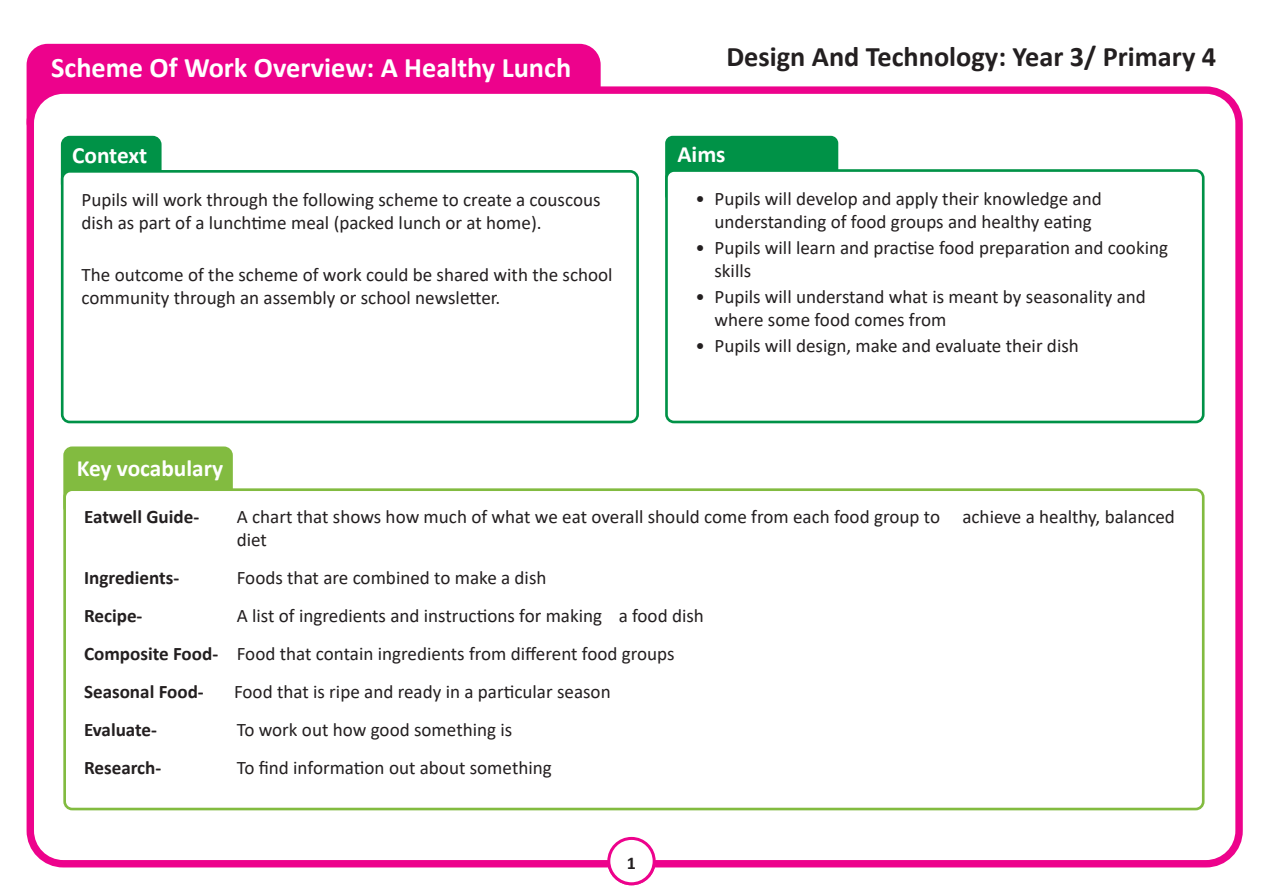
<style>
.page{position:relative;width:1263px;height:893px;background:#fff}
.page>*{position:absolute;margin:0;border:0;box-sizing:border-box;transform-origin:0 0}
.t1{font:700 28.35px "Calibri";color:#fff}
.t2{font:700 28.35px "Calibri";color:#231f20}
.t3{font:700 23.4px "Calibri";color:#fff}
.t4{font:19.05px/23px "Calibri";color:#231f20}
.t5{font:700 19.05px "Calibri";color:#231f20}
.t6{font:700 18px "Calibri";color:#231f20}
.s1{font-weight:700}
</style>
<div class="page">
<div style="left:27px;top:44px;width:574px;height:99px;background:#ed028c;border-radius:21px"></div>
<div style="left:30px;top:90px;width:1209px;height:774px;background:#fff;border-radius:33px"></div>
<div style="left:27px;top:86px;width:1216px;height:781px;border:7px solid #ed028c;border-radius:33px"></div>
<div style="left:62px;top:137px;width:98px;height:54px;background:#009247;border-radius:8px"></div>
<div style="left:61px;top:136px;width:101px;height:57px;border:3px solid #009247;border-radius:8px"></div>
<div style="left:62px;top:171px;width:576px;height:251px;background:#fff;border-radius:8px"></div>
<div style="left:61px;top:170px;width:578px;height:253px;border:3px solid #009247;border-radius:8px"></div>
<div style="left:65px;top:448px;width:166px;height:67px;background:#82bb40;border-radius:8px"></div>
<div style="left:63px;top:446px;width:170px;height:70px;border:3px solid #82bb40;border-radius:8px"></div>
<div style="left:65px;top:490px;width:1138px;height:319px;background:#fff;border-radius:8px"></div>
<div style="left:63px;top:488px;width:1141px;height:322px;border:3px solid #82bb40;border-radius:8px"></div>
<div style="left:665px;top:136px;width:173px;height:67px;background:#009247;border-radius:8px"></div>
<div style="left:666px;top:171px;width:537px;height:251px;background:#fff;border-radius:8px"></div>
<div style="left:665px;top:169px;width:539px;height:254px;border:3px solid #009247;border-radius:8px"></div>
<div style="left:609px;top:838px;width:45px;height:46px;background:#fff;border-radius:50%"></div>
<div style="left:607px;top:837px;width:49px;height:48px;border:3px solid #ed028c;border-radius:50%"></div>
<p class="t1" style="left:51px;top:48px;width:522px">Scheme Of Work Overview: A Healthy Lunch</p>
<p class="t3" style="left:72px;top:139px;width:77px">Context</p>
<p class="t4" style="left:82px;top:188px;width:520px">Pupils will work through the following scheme to create a couscous dish as part of a lunchtime meal (packed lunch or at home).</p>
<p class="t4" style="left:82px;top:263px;width:533px">The outcome of the scheme of work could be shared with the school community through an assembly or school newsletter.</p>
<p class="t3" style="left:77px;top:452px;width:148px">Key vocabulary</p>
<p class="t2" style="left:726px;top:37px;width:491px">Design And Technology: Year 3/ Primary 4</p>
<p class="t3" style="left:677px;top:138px;width:50px">Aims</p>
<p class="t4" style="left:695px;top:187px;width:408px;text-align:center">• Pupils will develop and apply their knowledge and understanding of food groups and healthy eating</p>
<p class="t4" style="left:714px;top:236px;width:455px;text-indent:-19px">• Pupils will learn and practise food preparation and cooking skills</p>
<p class="t4" style="left:714px;top:285px;width:433px;text-indent:-19px">• Pupils will understand what is meant by seasonality and where some food comes from</p>
<p class="t4" style="left:695px;top:333px;width:385px">• Pupils will design, make and evaluate their dish</p>
<p class="t5" style="left:84px;top:504px;width:117px">Eatwell Guide-</p>
<p class="t4" style="left:237px;top:505px;width:940px">A chart that shows how much of what we eat overall should come from each food group to achieve a healthy, balanced diet</p>
<p class="t5" style="left:84px;top:564px;width:97px">Ingredients-</p>
<p class="t4" style="left:237px;top:566px;width:311px">Foods that are combined to make a dish</p>
<p class="t5" style="left:84px;top:602px;width:60px">Recipe-</p>
<p class="t4" style="left:237px;top:604px;width:469px">A list of ingredients and instructions for making a food dish</p>
<p class="t4" style="left:84px;top:642px;width:592px"><span class="s1">Composite Food-</span> Food that contain ingredients from different food groups</p>
<p class="t5" style="left:84px;top:678px;width:121px">Seasonal Food-</p>
<p class="t4" style="left:234px;top:680px;width:378px">Food that is ripe and ready in a particular season</p>
<p class="t5" style="left:84px;top:716px;width:75px">Evaluate-</p>
<p class="t4" style="left:237px;top:718px;width:277px">To work out how good something is</p>
<p class="t5" style="left:84px;top:754px;width:79px">Research-</p>
<p class="t4" style="left:237px;top:756px;width:316px">To find information out about something</p>
<p class="t6" style="left:627px;top:850px;width:11px">1</p>
</div>
